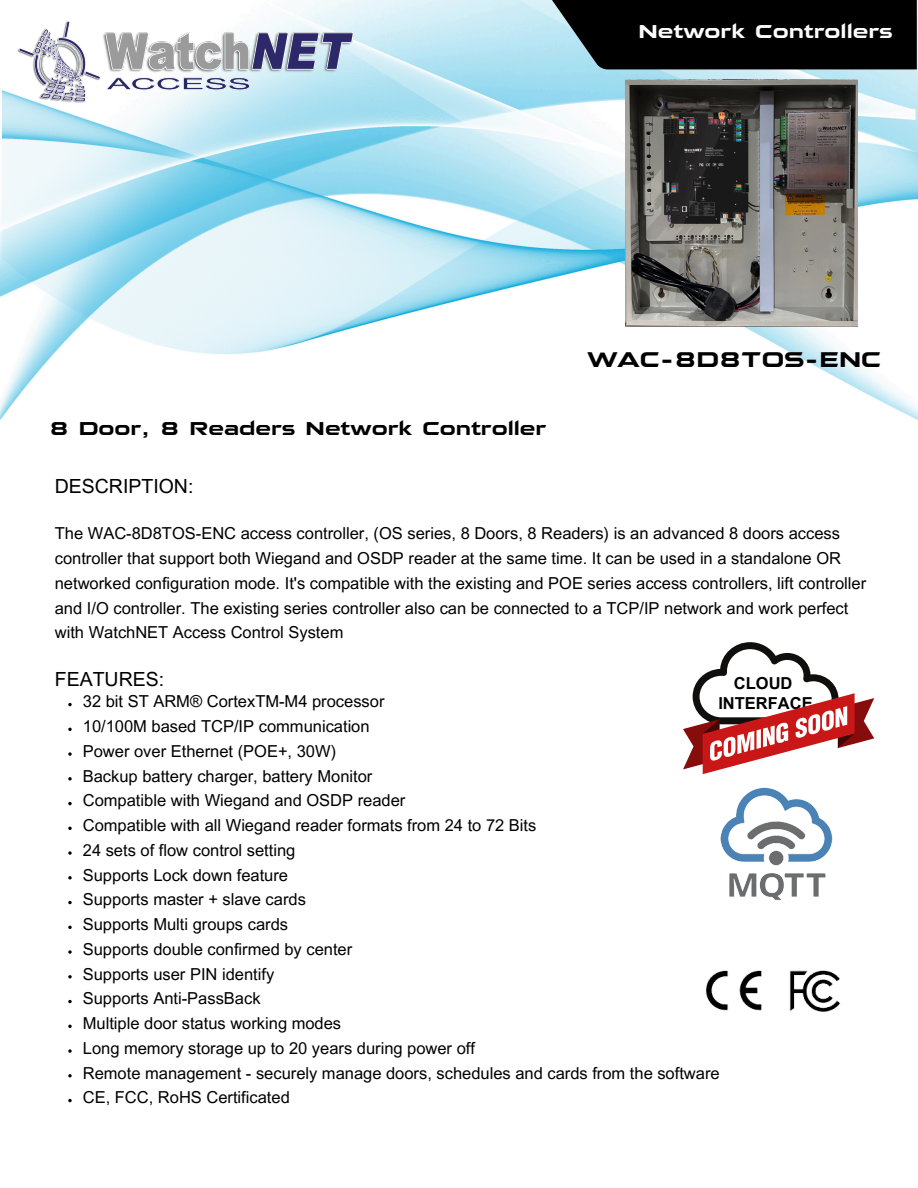
<style>
.page{position:relative;width:918px;height:1188px;background:#fff}
.page>*{position:absolute;margin:0;border:0;box-sizing:border-box;transform-origin:0 0}
.t1{font:700 24px "Qaranta";color:#000}
.t2{font:700 21px "Qaranta";color:#000}
.t3{font:700 21px "Qaranta";color:#fdfdfe}
.t4{font:19.5px "Arial MT Pro";color:#000}
.t5{font:16.5px/24.8px "Arial MT Pro";color:#000}
.t6{font:700 16.5px/19.2px "Arial MT Pro";color:#000;text-align:center}
</style>
<div class="page">
<img style="left:0;top:1px;width:918px;height:419px">
<svg style="left:552px;top:0;width:365px;height:69px;background:#0c0f10"></svg>
<img style="left:17px;top:14px;width:341px;height:93px">
<svg style="left:68px;top:703px;width:4px;height:3px"></svg>
<svg style="left:68px;top:728px;width:4px;height:3px"></svg>
<svg style="left:68px;top:752px;width:4px;height:4px"></svg>
<svg style="left:68px;top:777px;width:4px;height:3px"></svg>
<svg style="left:68px;top:802px;width:4px;height:3px"></svg>
<svg style="left:68px;top:827px;width:4px;height:3px"></svg>
<svg style="left:68px;top:851px;width:4px;height:4px"></svg>
<svg style="left:68px;top:876px;width:4px;height:3px"></svg>
<svg style="left:68px;top:901px;width:4px;height:3px"></svg>
<svg style="left:68px;top:926px;width:4px;height:3px"></svg>
<svg style="left:68px;top:950px;width:4px;height:4px"></svg>
<svg style="left:68px;top:975px;width:4px;height:3px"></svg>
<svg style="left:68px;top:1000px;width:4px;height:3px"></svg>
<svg style="left:68px;top:1025px;width:4px;height:3px"></svg>
<svg style="left:68px;top:1049px;width:4px;height:4px"></svg>
<svg style="left:68px;top:1074px;width:4px;height:3px"></svg>
<svg style="left:68px;top:1099px;width:4px;height:3px"></svg>
<img style="left:705px;top:970px;width:136px;height:42px">
<img style="left:626px;top:80px;width:231px;height:247px">
<img style="left:720px;top:787px;width:113px;height:114px">
<svg style="left:683px;top:642px;width:191px;height:132px"></svg>
<p class="t3" style="left:639px;top:17px;width:256px">Network Controllers</p>
<h1 class="t2" style="left:50px;top:414px;width:498px">8 Door, 8 Readers Network Controller</h1>
<h3 class="t1" style="left:588px;top:343px;width:295px">WAC-8D8TOS-ENC</h3>
<p class="t4" style="left:55px;top:479px;width:140px">DESCRIPTION:</p>
<p class="t5" style="left:55px;top:523px;width:813px">The WAC-8D8TOS-ENC access controller, (OS series, 8 Doors, 8 Readers) is an advanced 8 doors access controller that support both Wiegand and OSDP reader at the same time. It can be used in a standalone OR networked configuration mode. It's compatible with the existing and POE series access controllers, lift controller and I/O controller. The existing series controller also can be connected to a TCP/IP network and work perfect with WatchNET Access Control System</p>
<p class="t4" style="left:55px;top:672px;width:111px">FEATURES:</p>
<p class="t5" style="left:83px;top:691px;width:638px">32 bit ST ARM® CortexTM-M4 processor<br>10/100M based TCP/IP communication<br>Power over Ethernet (POE+, 30W)<br>Backup battery charger, battery Monitor<br>Compatible with Wiegand and OSDP reader<br>Compatible with all Wiegand reader formats from 24 to 72 Bits<br>24 sets of flow control setting<br>Supports Lock down feature<br>Supports master + slave cards<br>Supports Multi groups cards<br>Supports double confirmed by center<br>Supports user PIN identify<br>Supports Anti-PassBack<br>Multiple door status working modes<br>Long memory storage up to 20 years during power off<br>Remote management - securely manage doors, schedules and cards from the software CE, FCC, RoHS Certificated</p>
<p class="t6" style="left:718px;top:676px;width:96px">CLOUD<br>INTERFACE</p>
</div>
